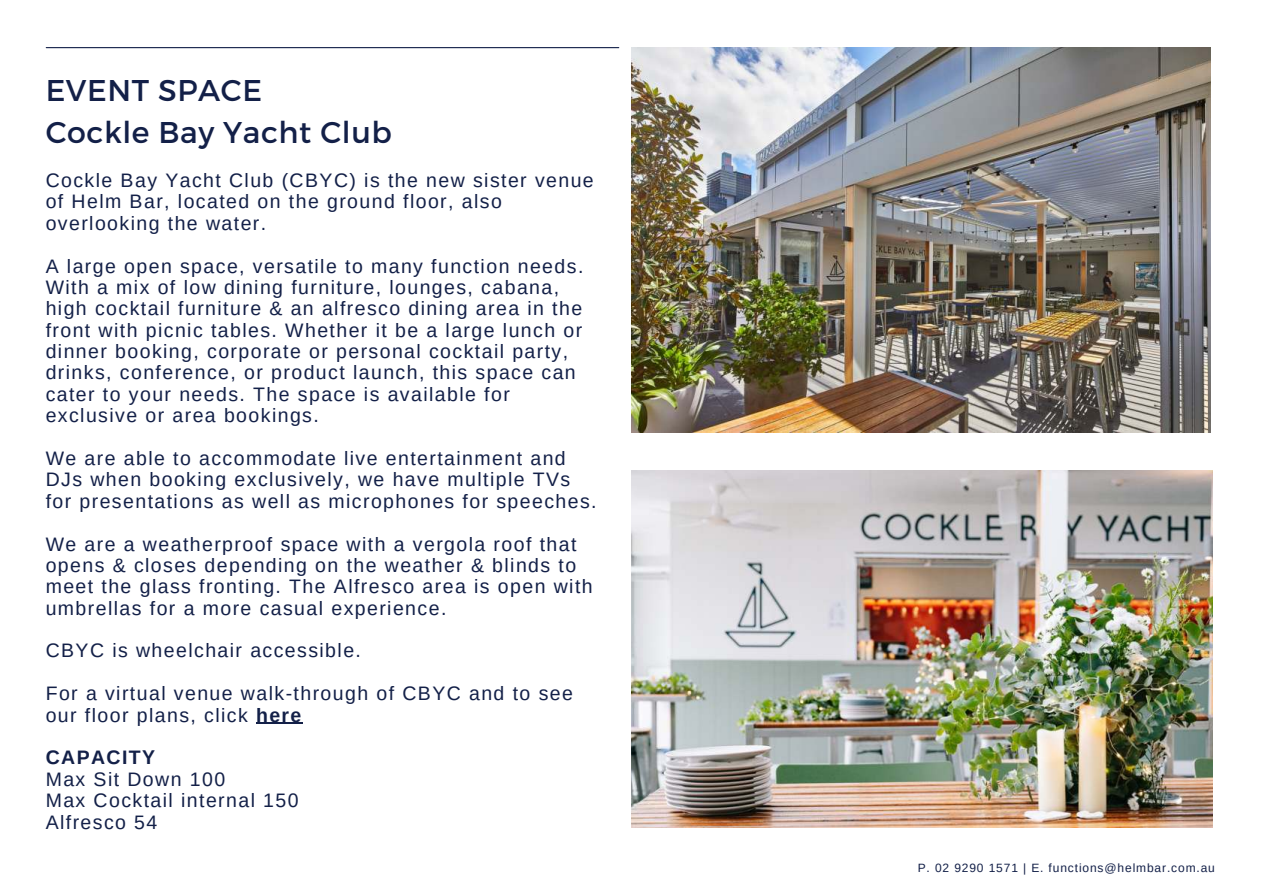
<style>
.page{position:relative;width:1263px;height:894px;background:#fff}
.page>*{position:absolute;margin:0;border:0;box-sizing:border-box;transform-origin:0 0}
.t1{font:30px/41.5px "Montserrat";letter-spacing:.02em;color:#132048}
.t2{font:19.5px/21.3px "Arimo";letter-spacing:.075em;color:#132048}
.t3{font:12px "Arimo";letter-spacing:.075em;color:#132048}
.s1{font-weight:700}
</style>
<div class="page">
<hr style="left:46px;top:47px;width:573px;height:1px;background:#132048">
<img style="left:631px;top:47px;width:579px;height:385px">
<img style="left:631px;top:470px;width:582px;height:357px">
<hr style="left:256px;top:722px;width:47px;height:1px;background:#132048">
<h1 class="t1" style="left:46px;top:70px;width:348px">EVENT SPACE<br>Cockle Bay Yacht Club</h1>
<p class="t2" style="left:46px;top:170px;width:550px">Cockle Bay Yacht Club (CBYC) is the new sister venue of Helm Bar, located on the ground floor, also overlooking the water.</p>
<p class="t2" style="left:46px;top:255px;width:539px">A large open space, versatile to many function needs.<br>With a mix of low dining furniture, lounges, cabana, high cocktail furniture &amp; an alfresco dining area in the front with picnic tables. Whether it be a large lunch or dinner booking, corporate or personal cocktail party, drinks, conference, or product launch, this space can cater to your needs. The space is available for exclusive or area bookings.</p>
<p class="t2" style="left:46px;top:447px;width:552px">We are able to accommodate live entertainment and<br>DJs when booking exclusively, we have multiple TVs for presentations as well as microphones for speeches.</p>
<p class="t2" style="left:46px;top:533px;width:548px">We are a weatherproof space with a vergola roof that opens &amp; closes depending on the weather &amp; blinds to meet the glass fronting. The Alfresco area is open with umbrellas for a more casual experience.</p>
<p class="t2" style="left:46px;top:629px;width:529px;line-height:42.8px">CBYC is wheelchair accessible.<br>For a virtual venue walk-through of CBYC and to see</p>
<p class="t2" style="left:46px;top:693px;width:257px;line-height:42.8px">our floor plans, click <span class="s1">here<br>CAPACITY</span></p>
<p class="t2" style="left:46px;top:768px;width:254px">Max Sit Down 100<br>Max Cocktail internal 150<br>Alfresco 54</p>
<p class="t3" style="left:918px;top:860px;width:299px">P. 02 9290 1571 | E. functions@helmbar.com.au</p>
</div>
